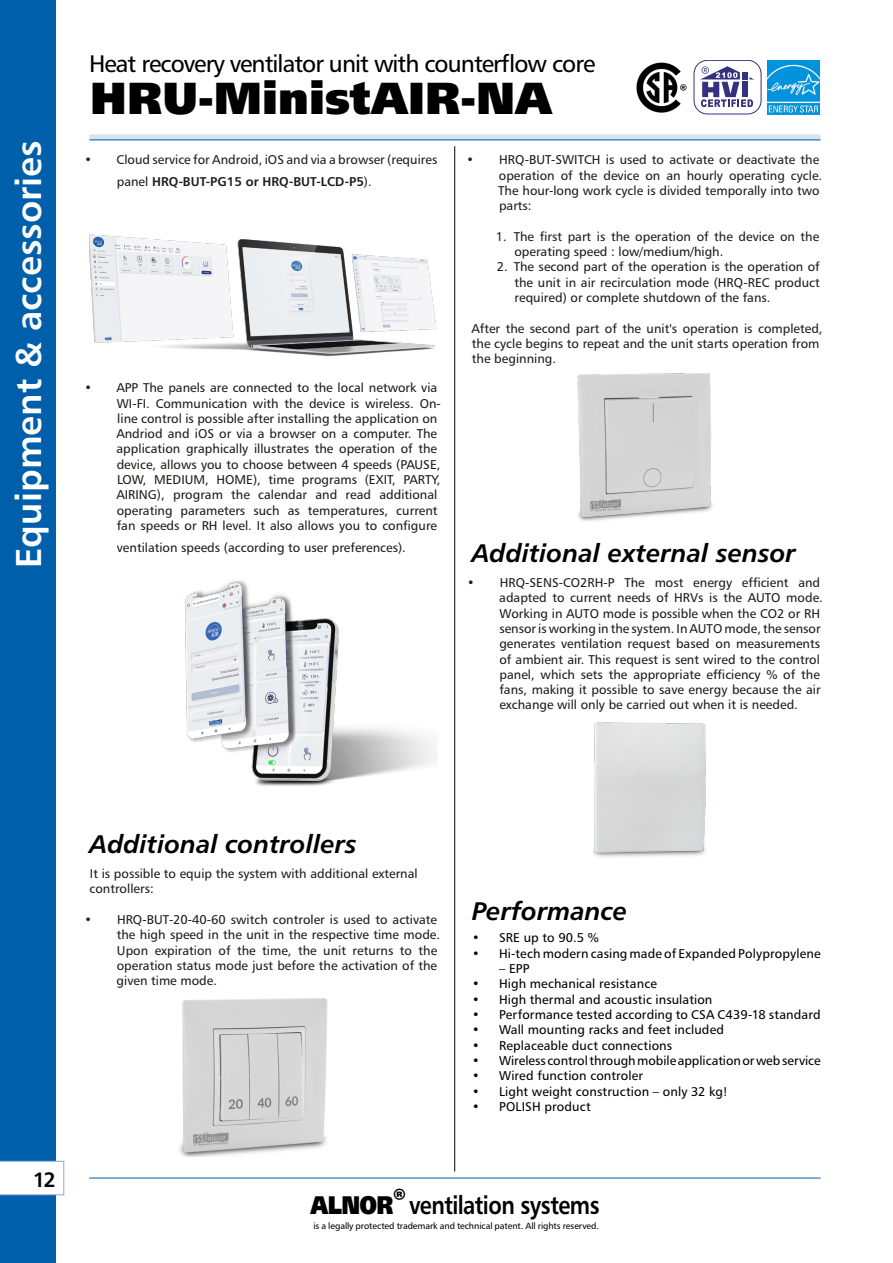
<style>
.page{position:relative;width:893px;height:1263px;background:#fff}
.page>*{position:absolute;margin:0;border:0;box-sizing:border-box;transform-origin:0 0}
.t1{font:900 45px "Humanist 777 TL";color:#000}
.t2{font:700 36px "Humanist 777 TL";color:#fff}
.t3{font:italic 700 25.5px "Humanist 777 TL";color:#000}
.t4{font:700 25.5px "Humanist 777 TL";letter-spacing:-.025em;color:#000;scale:.85 1}
.t5{font:24px "Humanist 777 TL";letter-spacing:-.04em;color:#000}
.t6{font:21px "Humanist 777 TL Bold B";color:#000}
.t7{font:12.75px/15.3px "Humanist 777 TL";color:#1d1d1b}
.t8{font:12.75px "Humanist 777 TL";letter-spacing:.005em;color:#000}
.t9{font:9px "Humanist 777 TL";letter-spacing:-.01em;color:#000}
.s1{font-weight:700}
.s2{font-weight:900}
</style>
<div class="page">
<div style="left:0;top:0;width:55px;height:1263px;background:#005faa"></div>
<div style="left:89px;top:134px;width:732px;height:6px;background:#d9e3ed"></div>
<hr style="left:89px;top:140px;width:732px;height:1px;background:#005faa">
<hr style="left:89px;top:1178px;width:732px;height:1px;background:#005faa">
<hr style="left:454px;top:146px;width:1px;height:1025px;background:#000">
<svg style="left:0;top:1161px;width:64px;height:34px"></svg>
<img style="left:89px;top:234px;width:348px;height:122px">
<img style="left:185px;top:580px;width:253px;height:206px">
<img style="left:180px;top:998px;width:148px;height:158px">
<img style="left:593px;top:722px;width:113px;height:135px">
<img style="left:577px;top:373px;width:136px;height:148px">
<div style="left:694px;top:60px;width:67px;height:54px;border:1px solid #363081;border-radius:13px"></div>
<svg style="left:700px;top:66px;width:54px;height:41px"></svg>
<img style="left:768px;top:60px;width:52px;height:54px">
<img style="left:636px;top:62px;width:51px;height:51px">
<h2 class="t2" style="left:5px;top:568px;width:429px;rotate:-90deg">Equipment &amp; accessories</h2>
<h3 class="t5" style="left:89px;top:48px;width:508px">Heat recovery ventilator unit with counterflow core</h3>
<h1 class="t1" style="left:90px;top:68px;width:463px">HRU-MinistAIR-NA</h1>
<p class="t7" style="left:117px;top:149px;width:322px;line-height:21.6px;text-indent:-32px">• Cloud service for Android, iOS and via a browser (requires panel <span class="s1">HRQ-BUT-PG15 or HRQ-BUT-LCD-P5</span>).</p>
<p class="t7" style="left:116px;top:380px;width:326px;text-indent:-32px">• APP The panels are connected to the local network via WI-FI. Communication with the device is wireless. On&shy;line control is possible after installing the application on Andriod and iOS or via a browser on a computer. The application graphically illustrates the operation of the device, allows you to choose between 4 speeds (PAUSE, LOW, MEDIUM, HOME), time programs (EXIT, PARTY, AIRING), program the calendar and read additional operating parameters such as temperatures, current fan speeds or RH level. It also allows you to configure</p>
<p class="t7" style="left:117px;top:539px;width:290px">ventilation speeds (according to user preferences).</p>
<p class="t7" style="left:498px;top:152px;width:326px;text-indent:-32px">• HRQ-BUT-SWITCH is used to activate or deactivate the operation of the device on an hourly operating cycle.<br>The hour-long work cycle is divided temporally into two parts:</p>
<p class="t7" style="left:514px;top:228px;width:306px;text-indent:-18px">1. The first part is the operation of the device on the operating speed : low/medium/high.</p>
<p class="t7" style="left:514px;top:259px;width:307px;text-align:justify;text-indent:-17px">2. The second part of the operation is the operation of the unit in air recirculation mode (HRQ-REC product required) or complete shutdown of the fans.</p>
<p class="t7" style="left:471px;top:320px;width:353px">After the second part of the unit's operation is completed, the cycle begins to repeat and the unit starts operation from the beginning.</p>
<h3 class="t3" style="left:471px;top:536px;width:326px">Additional external sensor</h3>
<p class="t7" style="left:499px;top:575px;width:325px;text-indent:-32px">• HRQ-SENS-CO2RH-P The most energy efficient and adapted to current needs of HRVs is the AUTO mode.<br>Working in AUTO mode is possible when the CO2 or RH sensor is working in the system. In AUTO mode, the sensor generates ventilation request based on measurements of ambient air. This request is sent wired to the control panel, which sets the appropriate efficiency % of the fans, making it possible to save energy because the air exchange will only be carried out when it is needed.</p>
<h3 class="t6" style="left:33px;top:1166px;width:24px">12</h3>
<h3 class="t3" style="left:89px;top:827px;width:269px">Additional controllers</h3>
<p class="t7" style="left:89px;top:866px;width:330px">It is possible to equip the system with additional external controllers:</p>
<p class="t7" style="left:117px;top:911px;width:325px;text-indent:-32px">• HRQ-BUT-20-40-60 switch controler is used to activate the high speed in the unit in the respective time mode.<br>Upon expiration of the time, the unit returns to the operation status mode just before the activation of the given time mode.</p>
<h3 class="t3" style="left:472px;top:894px;width:157px">Performance</h3>
<p class="t8" style="left:472px;top:930px;width:129px">• SRE up to 90.5 %</p>
<p class="t8" style="left:472px;top:945px;width:350px">• Hi-tech modern casing made of Expanded Polypropylene</p>
<p class="t8" style="left:499px;top:960px;width:32px">– EPP</p>
<p class="t8" style="left:472px;top:976px;width:186px">• High mechanical resistance</p>
<p class="t8" style="left:472px;top:991px;width:242px">• High thermal and acoustic insulation</p>
<p class="t8" style="left:472px;top:1006px;width:350px">• Performance tested according to CSA C439-18 standard</p>
<p class="t8" style="left:472px;top:1022px;width:254px">• Wall mounting racks and feet included</p>
<p class="t8" style="left:472px;top:1037px;width:202px">• Replaceable duct connections</p>
<p class="t8" style="left:472px;top:1052px;width:350px">• Wireless control through mobile application or web service</p>
<p class="t8" style="left:472px;top:1068px;width:173px">• Wired function controler</p>
<p class="t8" style="left:472px;top:1083px;width:257px">• Light weight construction – only 32 kg!</p>
<p class="t8" style="left:472px;top:1098px;width:120px">• POLISH product</p>
<h3 class="t4" style="left:310px;top:1189px;width:342px"><span class="s2">ALNOR</span><sup>®</sup> ventilation systems</h3>
<p class="t9" style="left:314px;top:1220px;width:287px">is a legally protected trademark and technical patent. All rights reserved.</p>
</div>
